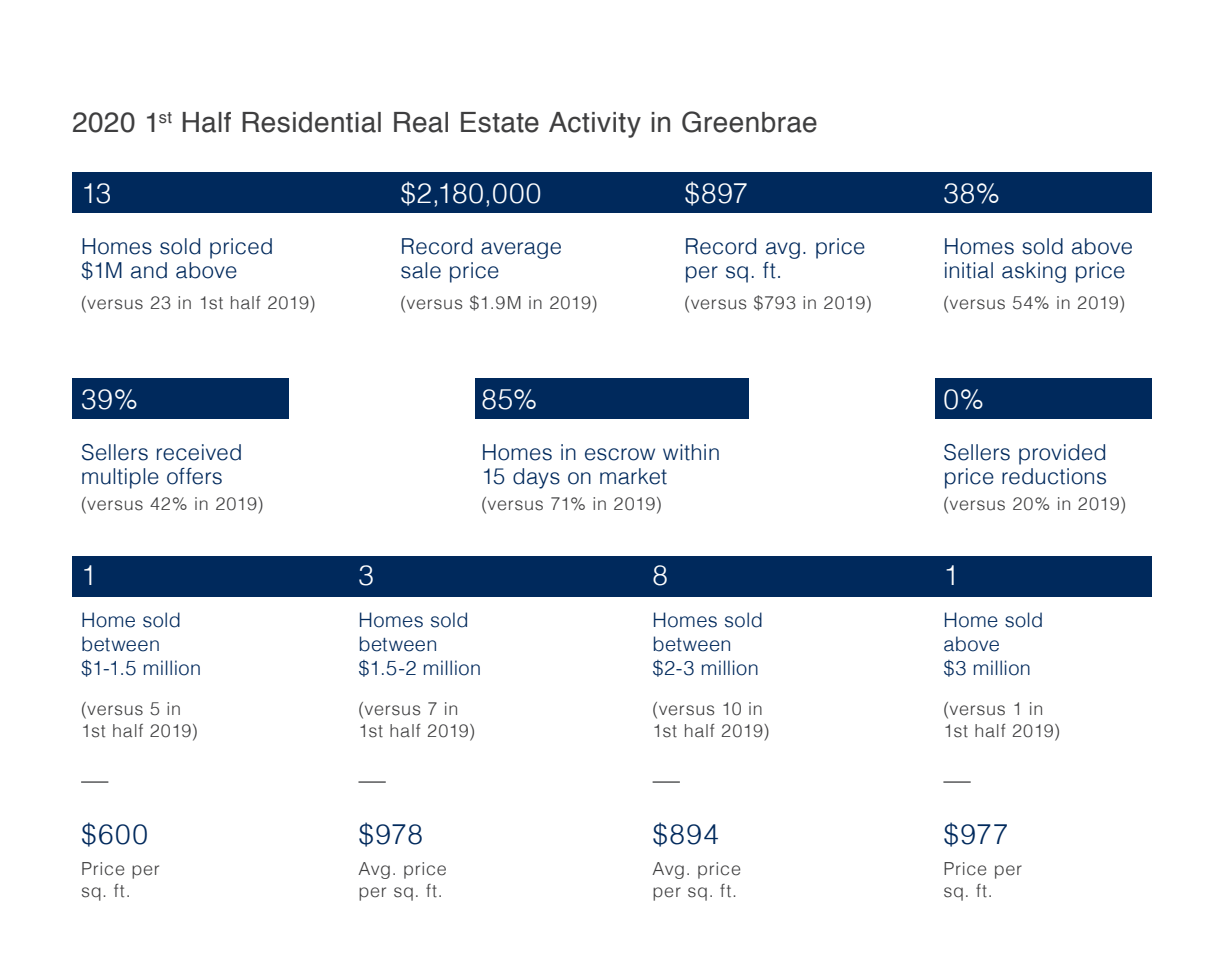
<style>
.page{position:relative;width:1224px;height:980px;background:#fff}
.page>*{position:absolute;margin:0;border:0;box-sizing:border-box;transform-origin:0 0}
.t1{font:28px "Helvetica";letter-spacing:.015em;color:#3e3e3f}
.t2{font:300 28px "Helvetica";letter-spacing:.03em;color:#fff}
.t3{font:300 28px "Helvetica";letter-spacing:.045em;color:#00295c}
.t4{font:300 22px/24px "Helvetica";letter-spacing:.01em;color:#00295c}
.t5{font:300 20px/24px "Helvetica";letter-spacing:.015em;color:#00295c}
.t6{font:300 18px/22px "Helvetica";letter-spacing:.04em;color:#3e3e3f}
</style>
<div class="page">
<div style="left:72px;top:172px;width:1080px;height:41px;background:#00295c"></div>
<div style="left:72px;top:556px;width:1080px;height:41px;background:#00295c"></div>
<div style="left:935px;top:378px;width:217px;height:41px;background:#00295c"></div>
<div style="left:72px;top:378px;width:217px;height:41px;background:#00295c"></div>
<hr style="left:81px;top:781px;width:27px;height:2px;background:#57585a">
<hr style="left:358px;top:781px;width:28px;height:2px;background:#57585a">
<hr style="left:653px;top:781px;width:27px;height:2px;background:#57585a">
<hr style="left:943px;top:781px;width:28px;height:2px;background:#57585a">
<div style="left:475px;top:378px;width:273px;height:41px;background:#00295c"></div>
<h1 class="t1" style="left:72px;top:101px;width:747px">2020 1<sup>st</sup> Half Residential Real Estate Activity in Greenbrae</h1>
<h1 class="t2" style="left:81px;top:169px;width:32px">13</h1>
<p class="t4" style="left:81px;top:232px;width:194px">Homes sold priced $1M and above</p>
<p class="t6" style="left:81px;top:290px;width:236px">(versus 23 in 1st half 2019)</p>
<h1 class="t2" style="left:81px;top:375px;width:59px">39%</h1>
<p class="t4" style="left:81px;top:438px;width:163px">Sellers received multiple offers</p>
<p class="t6" style="left:81px;top:491px;width:184px">(versus 42% in 2019)</p>
<h1 class="t2" style="left:81px;top:551px;width:17px">1</h1>
<p class="t5" style="left:81px;top:606px;width:122px">Home sold between $1-1.5 million</p>
<p class="t6" style="left:81px;top:696px;width:118px">(versus 5 in<br>1st half 2019)</p>
<h1 class="t3" style="left:81px;top:810px;width:69px">$600</h1>
<p class="t6" style="left:81px;top:856px;width:80px">Price per sq. ft.</p>
<h1 class="t2" style="left:400px;top:169px;width:142px">$2,180,000</h1>
<p class="t4" style="left:400px;top:232px;width:163px">Record average sale price</p>
<p class="t6" style="left:400px;top:290px;width:199px">(versus $1.9M in 2019)</p>
<h1 class="t2" style="left:685px;top:169px;width:65px">$897</h1>
<p class="t4" style="left:685px;top:232px;width:182px">Record avg. price per sq. ft.</p>
<p class="t6" style="left:685px;top:290px;width:189px">(versus $793 in 2019)</p>
<h1 class="t2" style="left:481px;top:375px;width:58px">85%</h1>
<p class="t4" style="left:481px;top:438px;width:240px">Homes in escrow within<br>15 days on market</p>
<p class="t6" style="left:481px;top:491px;width:182px">(versus 71% in 2019)</p>
<h1 class="t2" style="left:358px;top:551px;width:17px">3</h1>
<p class="t5" style="left:358px;top:606px;width:124px">Homes sold between $1.5-2 million</p>
<p class="t6" style="left:358px;top:696px;width:118px">(versus 7 in<br>1st half 2019)</p>
<h1 class="t3" style="left:358px;top:810px;width:66px">$978</h1>
<p class="t6" style="left:358px;top:856px;width:90px">Avg. price per sq. ft.</p>
<h1 class="t2" style="left:653px;top:551px;width:17px">8</h1>
<p class="t5" style="left:653px;top:606px;width:112px">Homes sold between $2-3 million</p>
<p class="t6" style="left:653px;top:696px;width:118px">(versus 10 in<br>1st half 2019)</p>
<h1 class="t3" style="left:653px;top:810px;width:68px">$894</h1>
<p class="t6" style="left:653px;top:856px;width:90px">Avg. price per sq. ft.</p>
<h1 class="t2" style="left:943px;top:169px;width:58px">38%</h1>
<p class="t4" style="left:943px;top:232px;width:191px">Homes sold above initial asking price</p>
<p class="t6" style="left:943px;top:290px;width:183px">(versus 54% in 2019)</p>
<h1 class="t2" style="left:943px;top:375px;width:42px">0%</h1>
<p class="t4" style="left:943px;top:438px;width:165px">Sellers provided price reductions</p>
<p class="t6" style="left:943px;top:491px;width:184px">(versus 20% in 2019)</p>
<h1 class="t2" style="left:943px;top:551px;width:17px">1</h1>
<p class="t5" style="left:943px;top:606px;width:101px">Home sold above<br>$3 million</p>
<p class="t6" style="left:943px;top:696px;width:118px">(versus 1 in<br>1st half 2019)</p>
<h1 class="t3" style="left:943px;top:810px;width:67px">$977</h1>
<p class="t6" style="left:943px;top:856px;width:80px">Price per sq. ft.</p>
</div>
